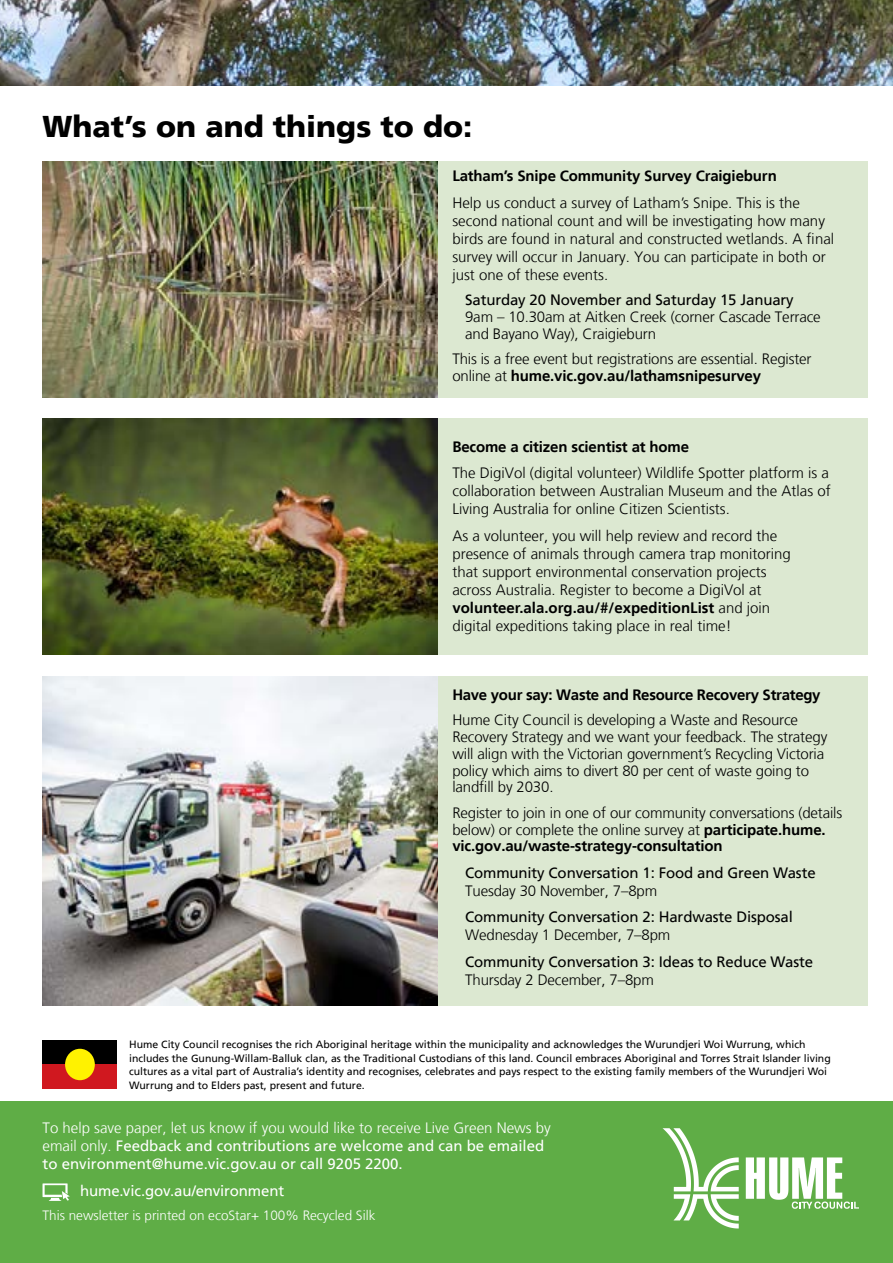
<style>
.page{position:relative;width:893px;height:1263px;background:#fff}
.page>*{position:absolute;margin:0;border:0;box-sizing:border-box;transform-origin:0 0}
.t1{font:900 30px "Frutiger LT";color:#000}
.t2{font:300 15px/18px "Frutiger LT";color:#000}
.t3{font:15px/18px "Frutiger LT";color:#fff}
.t4{font:15px "Frutiger LT";letter-spacing:-.01em;color:#000}
.t5{font:700 15px "Frutiger LT";letter-spacing:-.01em;color:#000}
.t6{font:300 13.5px "Frutiger LT";color:#fff}
.t7{font:10.5px/13.5px "Frutiger LT";color:#000}
.s1{font-weight:700}
.s2{font-weight:300}
</style>
<div class="page">
<div style="left:0;top:1101px;width:893px;height:162px;background:#5fad46"></div>
<div style="left:43px;top:1040px;width:74px;height:24px;background:#000"></div>
<div style="left:43px;top:1064px;width:74px;height:25px;background:#d0181f"></div>
<div style="left:65px;top:1049px;width:30px;height:31px;background:#fff200;border-radius:50%"></div>
<svg style="left:746px;top:1157px;width:113px;height:52px"></svg>
<svg style="left:662px;top:1128px;width:77px;height:100px"></svg>
<svg style="left:43px;top:1183px;width:27px;height:18px"></svg>
<img style="left:0;top:0;width:893px;height:85px">
<img style="left:43px;top:162px;width:395px;height:236px">
<div style="left:438px;top:162px;width:429px;height:236px;background:#dce8d1"></div>
<img style="left:43px;top:419px;width:395px;height:236px">
<div style="left:438px;top:419px;width:429px;height:236px;background:#dce8d1"></div>
<img style="left:43px;top:676px;width:395px;height:330px">
<div style="left:438px;top:676px;width:429px;height:330px;background:#dce8d1"></div>
<h1 class="t1" style="left:43px;top:109px;width:431px">What’s on and things to do:</h1>
<p class="t5" style="left:452px;top:167px;width:326px">Latham’s Snipe Community Survey Craigieburn</p>
<p class="t2" style="left:452px;top:194px;width:383px">Help us conduct a survey of Latham’s Snipe. This is the second national count and will be investigating how many birds are found in natural and constructed wetlands. A final survey will occur in January. You can participate in both or just one of these events.</p>
<p class="t4" style="left:465px;top:291px;width:330px">Saturday 20 November and Saturday 15 January</p>
<p class="t2" style="left:465px;top:309px;width:357px;line-height:16.8px">9am – 10.30am at Aitken Creek (corner Cascade Terrace and Bayano Way), Craigieburn</p>
<p class="t2" style="left:452px;top:351px;width:361px;line-height:16.8px">This is a free event but registrations are essential. Register online at <span class="s1">hume.vic.gov.au/lathamsnipesurvey</span></p>
<p class="t5" style="left:452px;top:438px;width:238px">Become a citizen scientist at home</p>
<p class="t2" style="left:452px;top:464px;width:380px;text-align:justify">The DigiVol (digital volunteer) Wildlife Spotter platform is a collaboration between Australian Museum and the Atlas of Living Australia for online Citizen Scientists.</p>
<p class="t2" style="left:452px;top:527px;width:340px">As a volunteer, you will help review and record the presence of animals through camera trap monitoring that support environmental conservation projects across Australia. Register to become a DigiVol at <span class="s1">volunteer.ala.org.au/#/expeditionList</span> and join digital expeditions taking place in real time!</p>
<p class="t5" style="left:452px;top:686px;width:370px">Have your say: Waste and Resource Recovery Strategy</p>
<p class="t2" style="left:452px;top:712px;width:376px;line-height:16.8px">Hume City Council is developing a Waste and Resource Recovery Strategy and we want your feedback. The strategy will align with the Victorian government’s Recycling Victoria policy which aims to divert 80 per cent of waste going to landfill by 2030.</p>
<p class="t2" style="left:452px;top:804px;width:391px;line-height:16.8px">Register to join in one of our community conversations (details below) or complete the online survey at <span class="s1">participate.hume. vic.gov.au/waste-strategy-consultation</span></p>
<p class="t4" style="left:465px;top:864px;width:352px">Community Conversation 1: Food and Green Waste</p>
<p class="t2" style="left:465px;top:882px;width:194px">Tuesday 30 November, 7–8pm</p>
<p class="t4" style="left:465px;top:908px;width:329px">Community Conversation 2: Hardwaste Disposal</p>
<p class="t2" style="left:465px;top:926px;width:207px">Wednesday 1 December, 7–8pm</p>
<p class="t4" style="left:465px;top:953px;width:349px">Community Conversation 3: Ideas to Reduce Waste</p>
<p class="t2" style="left:465px;top:971px;width:190px">Thursday 2 December, 7–8pm</p>
<p class="t7" style="left:129px;top:1038px;width:703px">Hume City Council recognises the rich Aboriginal heritage within the municipality and acknowledges the Wurundjeri Woi Wurrung, which includes the Gunung-Willam-Balluk clan, as the Traditional Custodians of this land. Council embraces Aboriginal and Torres Strait Islander living cultures as a vital part of Australia’s identity and recognises, celebrates and pays respect to the existing family members of the Wurundjeri Woi Wurrung and to Elders past, present and future.</p>
<p class="t3" style="left:43px;top:1119px;width:510px"><span class="s2">To help save paper, let us know if you would like to receive Live Green News by email only.</span> Feedback and contributions are welcome and can be emailed to environment@hume.vic.gov.au or call 9205 2200.</p>
<p class="t3" style="left:80px;top:1181px;width:206px">hume.vic.gov.au/environment</p>
<p class="t6" style="left:43px;top:1208px;width:334px">This newsletter is printed on ecoStar+ 100% Recycled Silk</p>
</div>
